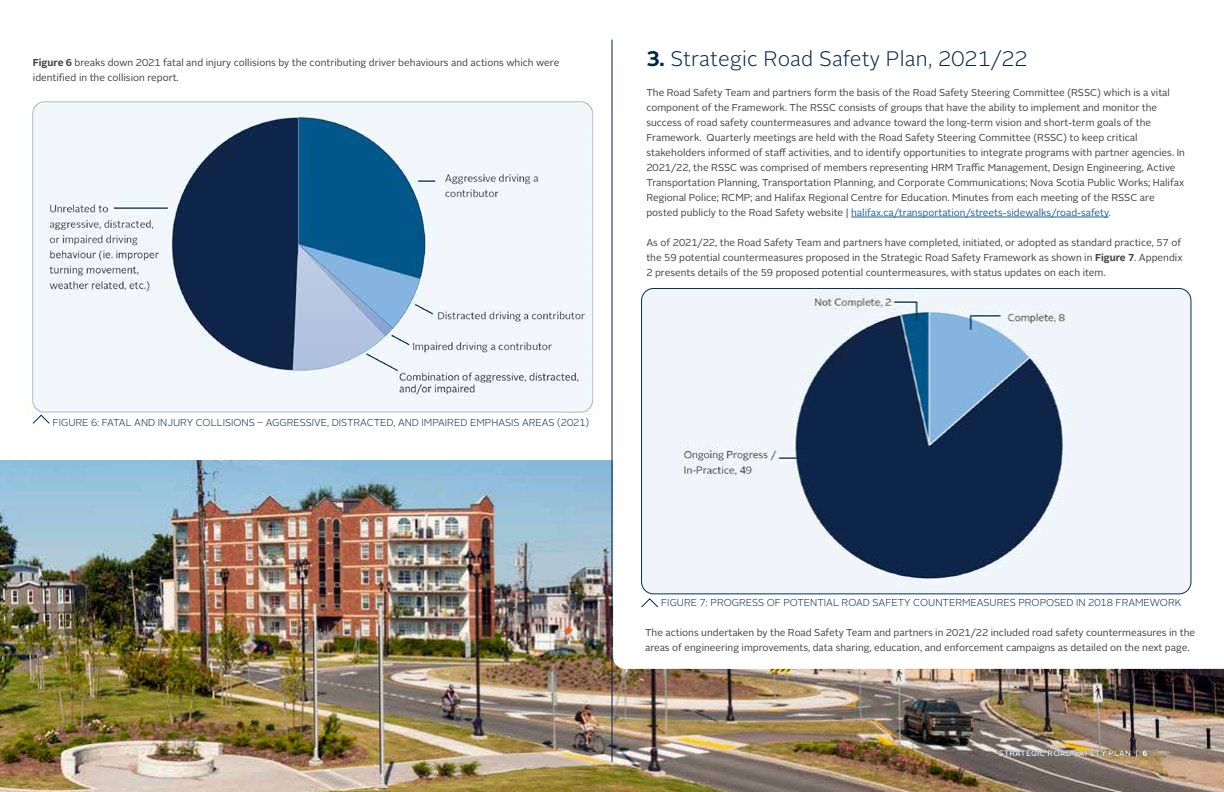
<style>
.page{position:relative;width:1224px;height:792px;background:#fff}
.page>*{position:absolute;margin:0;border:0;box-sizing:border-box;transform-origin:0 0}
.t1{font:300 21px "Alright Sans";letter-spacing:.01em;color:#00254a}
.t2{font:10px/15px "Alright Sans";color:#414042}
.t3{font:300 10px "Alright Sans";color:#00254a}
.t4{font:500 8px "Alright Sans";letter-spacing:.025em;color:#fff}
.s1{font-weight:700}
.s2{color:#215e9e}
.s3{font-weight:900}
</style>
<div class="page">
<img style="left:0;top:461px;width:1224px;height:331px">
<svg style="left:552px;top:344px;width:672px;height:325px"></svg>
<hr style="left:612px;top:40px;width:1px;height:722px;background:#00214b">
<hr style="left:851px;top:217px;width:258px;height:1px;background:#215e9e">
<svg style="left:641px;top:598px;width:17px;height:10px"></svg>
<img style="left:642px;top:288px;width:549px;height:306px">
<img style="left:32px;top:97px;width:571px;height:321px">
<svg style="left:33px;top:415px;width:17px;height:9px"></svg>
<p class="t2" style="left:33px;top:55px;width:528px"><span class="s1">Figure 6</span> breaks down 2021 fatal and injury collisions by the contributing driver behaviours and actions which were identified in the collision report.</p>
<p class="t3" style="left:53px;top:416px;width:538px">FIGURE 6: FATAL AND INJURY COLLISIONS – AGGRESSIVE, DISTRACTED, AND IMPAIRED EMPHASIS AREAS (2021)</p>
<h1 class="t1" style="left:646px;top:45px;width:383px"><span class="s1">3.</span> Strategic Road Safety Plan, 2021/22</h1>
<p class="t2" style="left:646px;top:85px;width:540px">The Road Safety Team and partners form the basis of the Road Safety Steering Committee (RSSC) which is a vital component of the Framework. The RSSC consists of groups that have the ability to implement and monitor the success of road safety countermeasures and advance toward the long-term vision and short-term goals of the Framework. Quarterly meetings are held with the Road Safety Steering Committee (RSSC) to keep critical stakeholders informed of staff activities, and to identify opportunities to integrate programs with partner agencies. In 2021/22, the RSSC was comprised of members representing HRM Traffic Management, Design Engineering, Active Transportation Planning, Transportation Planning, and Corporate Communications; Nova Scotia Public Works; Halifax Regional Police; RCMP; and Halifax Regional Centre for Education. Minutes from each meeting of the RSSC are posted publicly to the Road Safety website | <span class="s2">halifax.ca/transportation/streets-sidewalks/road-safety.</span></p>
<p class="t2" style="left:646px;top:235px;width:538px">As of 2021/22, the Road Safety Team and partners have completed, initiated, or adopted as standard practice, 57 of the 59 potential countermeasures proposed in the Strategic Road Safety Framework as shown in <span class="s1">Figure 7</span>. Appendix<br>2 presents details of the 59 proposed potential countermeasures, with status updates on each item.</p>
<p class="t3" style="left:661px;top:596px;width:522px">FIGURE 7: PROGRESS OF POTENTIAL ROAD SAFETY COUNTERMEASURES PROPOSED IN 2018 FRAMEWORK</p>
<p class="t2" style="left:645px;top:625px;width:552px">The actions undertaken by the Road Safety Team and partners in 2021/22 included road safety countermeasures in the areas of engineering improvements, data sharing, education, and enforcement campaigns as detailed on the next page.</p>
<p class="t4" style="left:999px;top:748px;width:150px">STRATEGIC ROAD SAFETY PLAN | <span class="s3">6</span></p>
</div>
